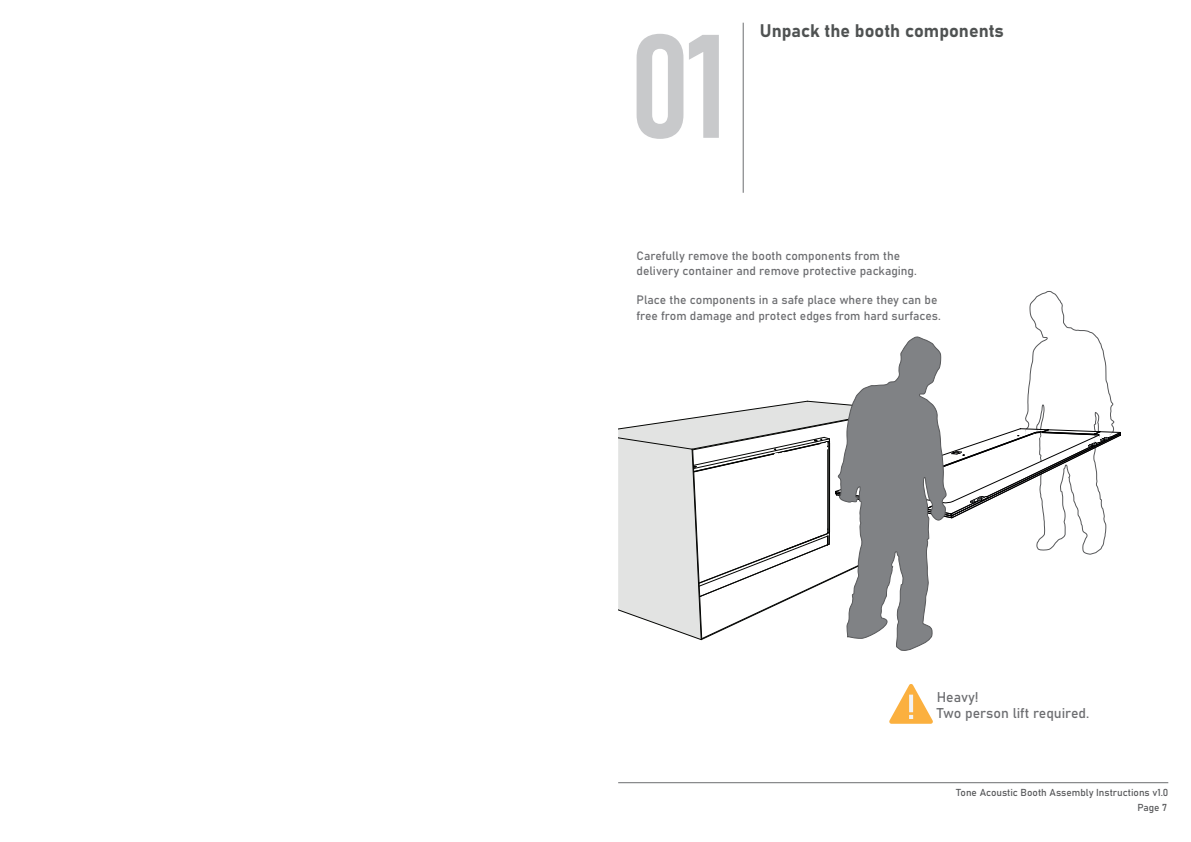
<style>
.page{position:relative;width:1191px;height:842px;background:#fff}
.page>*{position:absolute;margin:0;border:0;box-sizing:border-box;transform-origin:0 0}
.t1{font:145px "Bahnschrift";color:#c8c9cb}
.t2{font:18px "Bahnschrift";color:#4f5252}
.t3{font:14px/16.8px "Bahnschrift";color:#6c6d70}
.t4{font:12px/14.4px "Bahnschrift";color:#6c6d70}
.t5{font:10px "Bahnschrift";color:#57585a}
</style>
<div class="page">
<hr style="left:743px;top:23px;width:1px;height:170px;background:#6c6d70">
<hr style="left:618px;top:782px;width:550px;height:1px;background:#6c6d70">
<svg style="left:618px;top:291px;width:503px;height:360px"></svg>
<svg style="left:889px;top:684px;width:44px;height:40px"></svg>
<h1 class="t1" style="left:630px;top:-23px;width:97px">01</h1>
<h2 class="t2" style="left:760px;top:17px;width:245px">Unpack the booth components</h2>
<p class="t4" style="left:636px;top:248px;width:282px">Carefully remove the booth components from the delivery container and remove protective packaging.</p>
<p class="t4" style="left:636px;top:290px;width:306px;line-height:16.8px">Place the components in a safe place where they can be free from damage and protect edges from hard surfaces.</p>
<p class="t3" style="left:936px;top:687px;width:154px">Heavy!<br>Two person lift required.</p>
<p class="t5" style="left:956px;top:785px;width:213px">Tone Acoustic Booth Assembly Instructions v1.0</p>
<p class="t5" style="left:1137px;top:800px;width:31px">Page 7</p>
</div>
